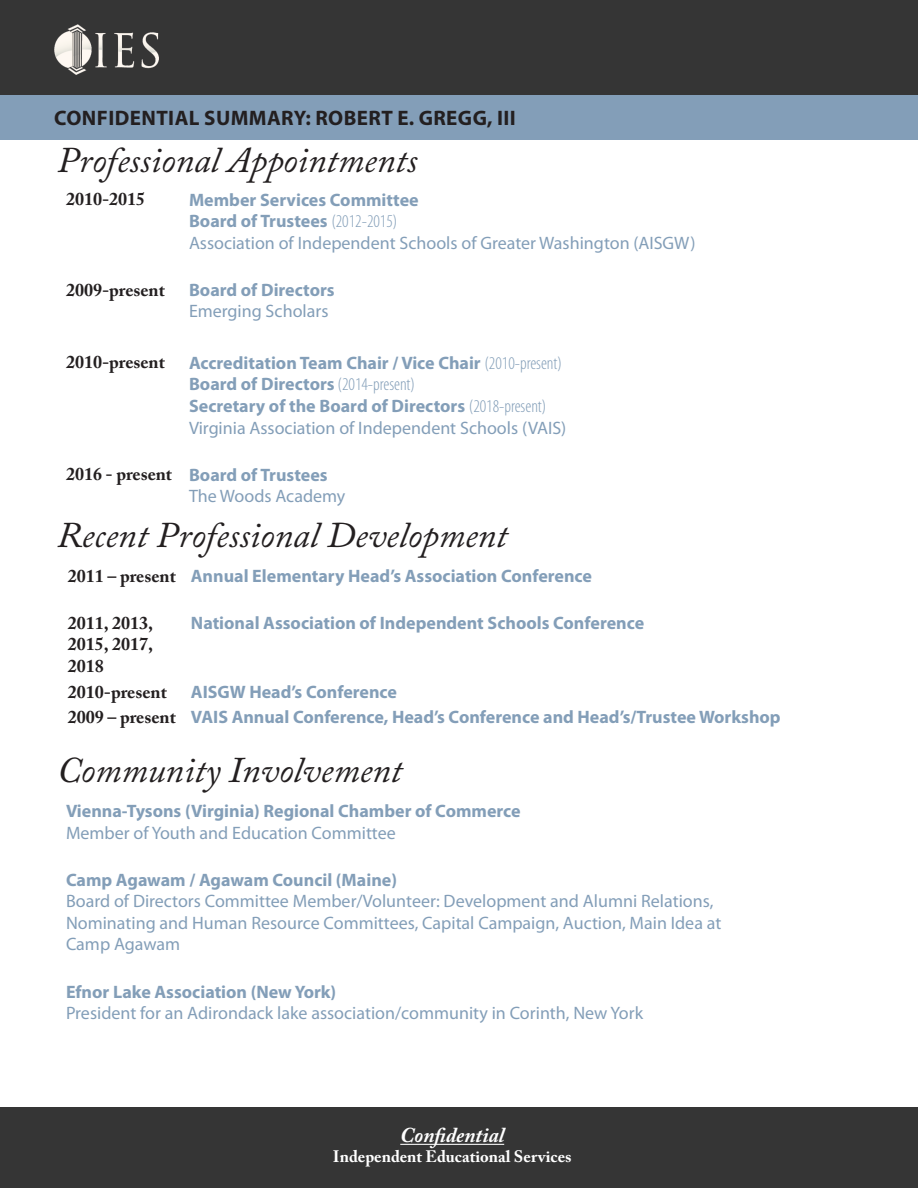
<style>
.page{position:relative;width:918px;height:1188px;background:#fff}
.page>*{position:absolute;margin:0;border:0;box-sizing:border-box;transform-origin:0 0}
.t1{font:italic 36px "Adobe Caslon Pro";color:#231f20}
.t2{font:700 21px "Myriad Pro";letter-spacing:.02em;color:#231f20}
.t3{font:italic 700 21px "Adobe Caslon Pro";color:#fff}
.t4{font:700 18px/21.6px "Myriad Pro";color:#839eb8}
.t5{font:18px/21.6px "Myriad Pro";color:#839eb8}
.t6{font:700 18px/21.6px "Adobe Caslon Pro";color:#231f20;text-align:justify}
.t7{font:700 16.5px "Adobe Caslon Pro";color:#fff}
.s1{font-weight:300;font-stretch:condensed}
</style>
<div class="page">
<div style="left:0;top:94px;width:918px;height:46px;background:#839eb8"></div>
<div style="left:0;top:1107px;width:918px;height:81px;background:#353535"></div>
<hr style="left:400px;top:1144px;width:104px;height:1px;background:#fff">
<div style="left:0;top:0;width:918px;height:94px;background:#353535"></div>
<img style="left:54px;top:25px;width:104px;height:49px">
<p class="t2" style="left:54px;top:105px;width:463px">CONFIDENTIAL SUMMARY: ROBERT E. GREGG, III</p>
<p class="t1" style="left:57px;top:139px;width:362px">Professional Appointments</p>
<p class="t6" style="left:66px;top:188px;width:81px">2010-2015</p>
<p class="t4" style="left:189px;top:188px;width:231px">Member Services Committee<br>Board of Trustees <span class="s1">(2012-2015)</span></p>
<p class="t5" style="left:189px;top:232px;width:508px">Association of Independent Schools of Greater Washington (AISGW)</p>
<p class="t6" style="left:66px;top:279px;width:100px">2009-present</p>
<p class="t4" style="left:189px;top:278px;width:147px">Board of Directors</p>
<p class="t5" style="left:189px;top:300px;width:141px">Emerging Scholars</p>
<p class="t6" style="left:66px;top:351px;width:100px">2010-present</p>
<p class="t4" style="left:189px;top:351px;width:374px">Accreditation Team Chair / Vice Chair <span class="s1">(2010-present)</span></p>
<p class="t4" style="left:189px;top:373px;width:228px">Board of Directors <span class="s1">(2014-present)</span></p>
<p class="t4" style="left:189px;top:394px;width:359px">Secretary of the Board of Directors <span class="s1">(2018-present)</span></p>
<p class="t5" style="left:189px;top:416px;width:379px">Virginia Association of Independent Schools (VAIS)</p>
<p class="t6" style="left:66px;top:463px;width:108px">2016 - present</p>
<p class="t4" style="left:189px;top:463px;width:140px">Board of Trustees</p>
<p class="t5" style="left:189px;top:485px;width:158px">The Woods Academy</p>
<p class="t1" style="left:57px;top:513px;width:452px">Recent Professional Development</p>
<p class="t6" style="left:68px;top:565px;width:109px">2011 – present</p>
<p class="t4" style="left:191px;top:565px;width:403px">Annual Elementary Head’s Association Conference</p>
<p class="t6" style="left:68px;top:612px;width:87px">2011, 2013, 2015, 2017, 2018</p>
<p class="t4" style="left:191px;top:612px;width:455px">National Association of Independent Schools Conference</p>
<p class="t6" style="left:68px;top:681px;width:100px">2010-present</p>
<p class="t4" style="left:191px;top:680px;width:208px">AISGW Head’s Conference</p>
<p class="t6" style="left:68px;top:706px;width:109px">2009 – present</p>
<p class="t4" style="left:191px;top:706px;width:591px">VAIS Annual Conference, Head’s Conference and Head’s/Trustee Workshop</p>
<p class="t1" style="left:57px;top:748px;width:347px">Community Involvement</p>
<p class="t4" style="left:66px;top:799px;width:456px">Vienna-Tysons (Virginia) Regional Chamber of Commerce</p>
<p class="t5" style="left:66px;top:821px;width:331px">Member of Youth and Education Committee</p>
<p class="t4" style="left:66px;top:868px;width:333px">Camp Agawam / Agawam Council (Maine)</p>
<p class="t5" style="left:66px;top:890px;width:657px">Board of Directors Committee Member/Volunteer: Development and Alumni Relations,<br>Nominating and Human Resource Committees, Capital Campaign, Auction, Main Idea at<br>Camp Agawam</p>
<p class="t4" style="left:66px;top:980px;width:272px">Efnor Lake Association (New York)</p>
<p class="t5" style="left:66px;top:1002px;width:579px">President for an Adirondack lake association/community in Corinth, New York</p>
<p class="t3" style="left:400px;top:1123px;width:105px">Confidential</p>
<p class="t7" style="left:333px;top:1147px;width:240px">Independent Educational Services</p>
</div>
